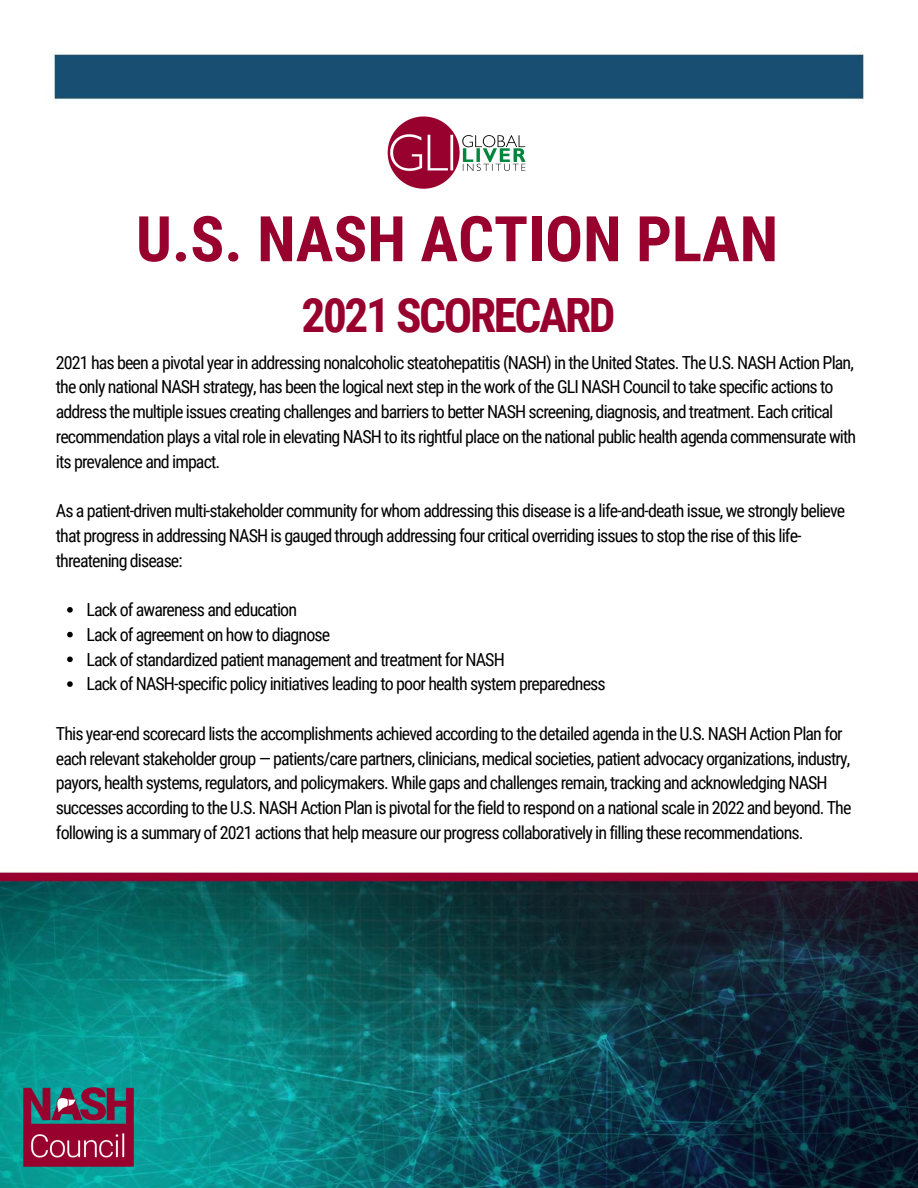
<style>
.page{position:relative;width:918px;height:1188px;background:#fff}
.page>*{position:absolute;margin:0;border:0;box-sizing:border-box;transform-origin:0 0}
.t1{font:700 63px "Roboto Condensed";color:#98002e}
.t2{font:700 47.25px "Roboto Condensed";letter-spacing:-.05em;color:#98002e}
.t3{font:18px/24.8px "Roboto Condensed";letter-spacing:-.05em;color:#000}
</style>
<div class="page">
<img style="left:0;top:53px;width:918px;height:1135px">
<div style="left:8px;top:153px;width:910px;height:714px;background:#fff"></div>
<svg style="left:67px;top:607px;width:6px;height:6px"></svg>
<svg style="left:67px;top:632px;width:6px;height:5px"></svg>
<svg style="left:67px;top:657px;width:6px;height:5px"></svg>
<svg style="left:67px;top:681px;width:6px;height:6px"></svg>
<img style="left:383px;top:112px;width:149px;height:77px">
<img style="left:21px;top:1085px;width:115px;height:83px">
<p class="t1" style="left:136px;top:203px;width:644px">U.S. NASH ACTION PLAN</p>
<p class="t2" style="left:301px;top:288px;width:316px">2021 SCORECARD</p>
<p class="t3" style="left:56px;top:350px;width:802px">2021 has been a pivotal year in addressing nonalcoholic steatohepatitis (NASH) in the United States. The U.S. NASH Action Plan, the only national NASH strategy, has been the logical next step in the work of the GLI NASH Council to take specific actions to address the multiple issues creating challenges and barriers to better NASH screening, diagnosis, and treatment. Each critical recommendation plays a vital role in elevating NASH to its rightful place on the national public health agenda commensurate with its prevalence and impact.</p>
<p class="t3" style="left:56px;top:499px;width:791px">As a patient-driven multi-stakeholder community for whom addressing this disease is a life-and-death issue, we strongly believe that progress in addressing NASH is gauged through addressing four critical overriding issues to stop the rise of this life&shy;threatening disease:</p>
<p class="t3" style="left:86px;top:598px;width:212px">Lack of awareness and education</p>
<p class="t3" style="left:86px;top:622px;width:245px">Lack of agreement on how to diagnose</p>
<p class="t3" style="left:86px;top:647px;width:420px">Lack of standardized patient management and treatment for NASH</p>
<p class="t3" style="left:86px;top:672px;width:521px">Lack of NASH-specific policy initiatives leading to poor health system preparedness</p>
<p class="t3" style="left:56px;top:721px;width:797px">This year-end scorecard lists the accomplishments achieved according to the detailed agenda in the U.S. NASH Action Plan for each relevant stakeholder group — patients/care partners, clinicians, medical societies, patient advocacy organizations, industry, payors, health systems, regulators, and policymakers. While gaps and challenges remain, tracking and acknowledging NASH successes according to the U.S. NASH Action Plan is pivotal for the field to respond on a national scale in 2022 and beyond. The following is a summary of 2021 actions that help measure our progress collaboratively in filling these recommendations.</p>
</div>
